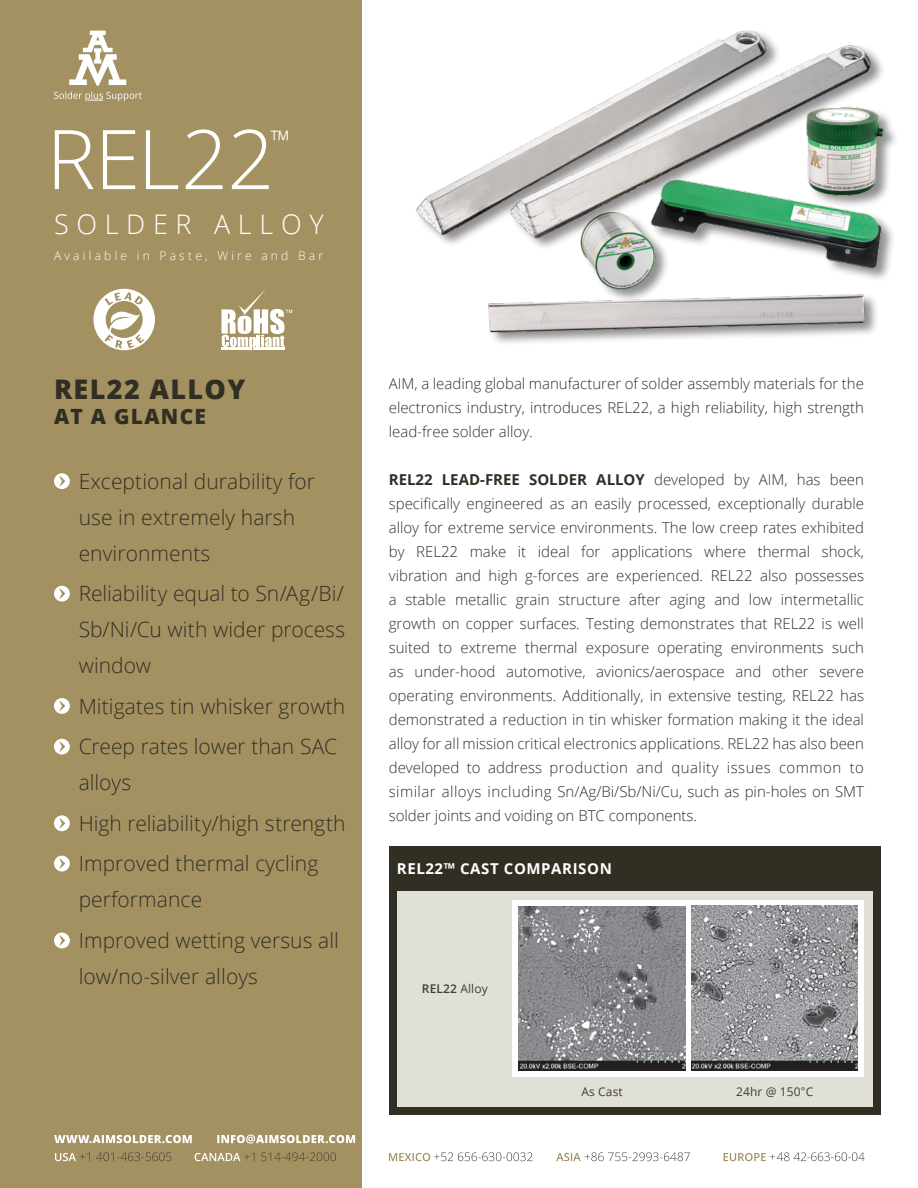
<style>
.page{position:relative;width:918px;height:1188px;background:#fff}
.page>*{position:absolute;margin:0;border:0;box-sizing:border-box;transform-origin:0 0}
.t1{font:300 82.5px "Open Sans";letter-spacing:-.01em;color:#fff}
.t2{font:300 27px "Open Sans";letter-spacing:.285em;color:#fff}
.t3{font:800 27px "Open Sans";letter-spacing:.05em;color:#312f24}
.t4{font:300 21px/36px "Open Sans";letter-spacing:.005em;color:#312f24}
.t5{font:800 21px "Open Sans";letter-spacing:.06em;color:#312f24}
.t6{font:300 15px/24px "Open Sans";color:#312f24;text-align:justify}
.t7{font:700 15px "Open Sans";letter-spacing:.04em;color:#fff}
.t8{font:300 12px "Open Sans";letter-spacing:.27em;color:#fff}
.t9{font:12px "Open Sans";letter-spacing:.01em;color:#403e31}
.t10{font:600 12px "Open Sans";letter-spacing:.01em;color:#403e31}
.s1{color:#a39161}
.s2{font-weight:700}
.s3{font-weight:400}
.s4{font-family:"Arial"}
</style>
<div class="page">
<div style="left:0;top:0;width:362px;height:1188px;background:#a39161"></div>
<svg style="left:556px;top:1152px;width:134px;height:9px"></svg>
<svg style="left:389px;top:1152px;width:144px;height:9px"></svg>
<svg style="left:195px;top:1152px;width:141px;height:9px"></svg>
<svg style="left:55px;top:1152px;width:116px;height:9px"></svg>
<img style="left:416px;top:30px;width:480px;height:313px">
<svg style="left:54px;top:31px;width:88px;height:70px"></svg>
<svg style="left:93px;top:289px;width:62px;height:61px"></svg>
<svg style="left:221px;top:289px;width:71px;height:62px"></svg>
<svg style="left:724px;top:1152px;width:141px;height:9px"></svg>
<div style="left:54px;top:473px;width:16px;height:16px;background:#fff;border-radius:50%"></div>
<svg style="left:59px;top:475px;width:6px;height:12px"></svg>
<div style="left:54px;top:586px;width:16px;height:16px;background:#fff;border-radius:50%"></div>
<svg style="left:59px;top:588px;width:6px;height:11px"></svg>
<div style="left:54px;top:698px;width:16px;height:16px;background:#fff;border-radius:50%"></div>
<svg style="left:59px;top:700px;width:6px;height:12px"></svg>
<svg style="left:54px;top:739px;width:16px;height:16px"></svg>
<svg style="left:59px;top:738px;width:6px;height:14px"></svg>
<svg style="left:54px;top:815px;width:16px;height:16px"></svg>
<svg style="left:59px;top:815px;width:6px;height:14px"></svg>
<div style="left:54px;top:856px;width:16px;height:15px;background:#fff;border-radius:50%"></div>
<svg style="left:59px;top:858px;width:6px;height:11px"></svg>
<div style="left:54px;top:933px;width:16px;height:15px;background:#fff;border-radius:50%"></div>
<svg style="left:59px;top:935px;width:6px;height:11px"></svg>
<svg style="left:54px;top:1135px;width:301px;height:9px"></svg>
<div style="left:389px;top:847px;width:491px;height:268px;background:#312f24"></div>
<div style="left:397px;top:892px;width:475px;height:215px;background:#e0dfd8"></div>
<div style="left:513px;top:900px;width:351px;height:176px;background:#fff"></div>
<img style="left:691px;top:906px;width:167px;height:164px">
<img style="left:519px;top:906px;width:166px;height:164px">
<h1 class="t1" style="left:46px;top:103px;width:229px">REL22</h1>
<h2 class="t2" style="left:271px;top:122px;width:21px">™</h2>
<h2 class="t2" style="left:54px;top:206px;width:271px">SOLDER ALLOY</h2>
<p class="t8" style="left:54px;top:248px;width:271px">Available in Paste, Wire and Bar</p>
<h2 class="t3" style="left:54px;top:368px;width:193px">REL22 ALLOY</h2>
<h3 class="t5" style="left:54px;top:401px;width:154px">AT A GLANCE</h3>
<h3 class="t4" style="left:79px;top:462px;width:238px;text-indent:-25px"><span class="s1">•</span> Exceptional durability for use in extremely harsh environments</h3>
<h3 class="t4" style="left:79px;top:575px;width:268px;text-align:justify;text-indent:-25px"><span class="s1">•</span> Reliability equal to Sn/Ag/Bi/ Sb/Ni/Cu with wider process window</h3>
<h3 class="t4" style="left:54px;top:687px;width:293px"><span class="s1">•</span> Mitigates tin whisker growth</h3>
<h3 class="t4" style="left:79px;top:728px;width:260px;text-indent:-25px"><span class="s1">•</span> Creep rates lower than SAC alloys</h3>
<h3 class="t4" style="left:54px;top:804px;width:293px"><span class="s1">•</span> High reliability/high strength</h3>
<h3 class="t4" style="left:79px;top:845px;width:241px;text-indent:-25px"><span class="s1">•</span> Improved thermal cycling performance</h3>
<h3 class="t4" style="left:79px;top:921px;width:262px;text-indent:-25px"><span class="s1">•</span> Improved wetting versus all low/no-silver alloys</h3>
<p class="t6" style="left:389px;top:372px;width:477px">AIM, a leading global manufacturer of solder assembly materials for the electronics industry, introduces REL22, a high reliability, high strength lead-free solder alloy.</p>
<p class="t6" style="left:389px;top:468px;width:477px"><span class="s2">REL22 LEAD-FREE SOLDER ALLOY</span> developed by AIM, has been specifically engineered as an easily processed, exceptionally durable alloy for extreme service environments. The low creep rates exhibited by REL22 make it ideal for applications where thermal shock, vibration and high g-forces are experienced. REL22 also possesses a stable metallic grain structure after aging and low intermetallic growth on copper surfaces. Testing demonstrates that REL22 is well suited to extreme thermal exposure operating environments such as under-hood automotive, avionics/aerospace and other severe operating environments. Additionally, in extensive testing, REL22 has demonstrated a reduction in tin whisker formation making it the ideal alloy for all mission critical electronics applications. REL22 has also been developed to address production and quality issues common to similar alloys including Sn/Ag/Bi/Sb/Ni/Cu, such as pin-holes on SMT solder joints and voiding on BTC components.</p>
<p class="t7" style="left:397px;top:858px;width:217px">REL22™ CAST COMPARISON</p>
<p class="t10" style="left:422px;top:980px;width:67px">REL22 <span class="s3">Alloy</span></p>
<p class="t9" style="left:582px;top:1084px;width:43px">As Cast</p>
<p class="t9" style="left:736px;top:1084px;width:79px">24hr @ 150<span class="s4">°</span>C</p>
</div>
